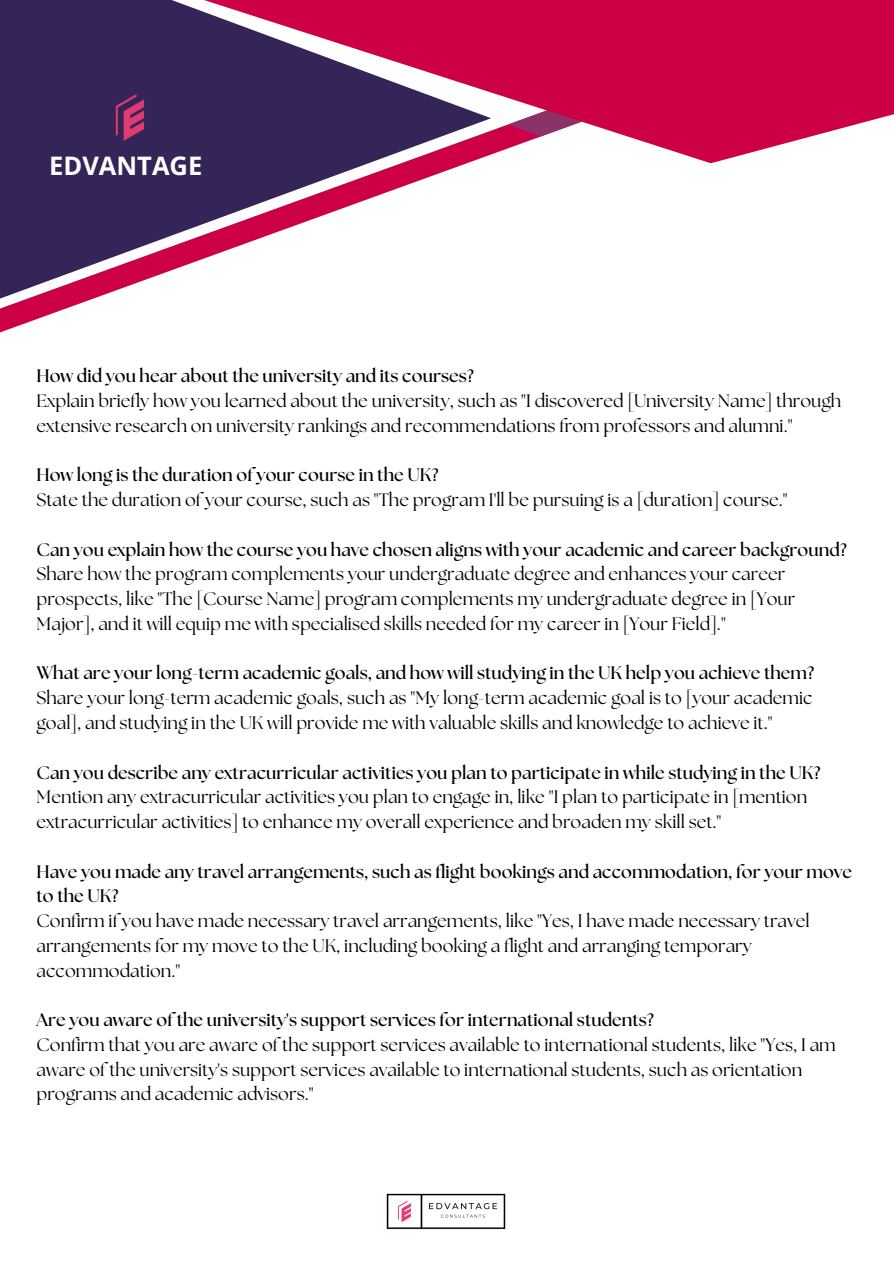
<style>
.page{position:relative;width:894px;height:1264px;background:#fff}
.page>*{position:absolute;margin:0;border:0;box-sizing:border-box;transform-origin:0 0}
.t1{font:700 25.5px "Open Sans";color:#fff}
.t2{font:18px/24.8px "The Seasons";color:#000}
.t3{font:700 18px/24.8px "The Seasons";color:#000}
</style>
<div class="page">
<svg style="left:0;top:163px;width:468px;height:162px"></svg>
<svg style="left:0;top:0;width:893px;height:163px;background:#962c62"></svg>
<svg style="left:508px;top:110px;width:73px;height:26px"></svg>
<img style="left:110px;top:84px;width:37px;height:67px">
<img style="left:387px;top:1193px;width:119px;height:37px">
<h1 class="t1" style="left:49px;top:148px;width:155px">EDVANTAGE</h1>
<p class="t3" style="left:36px;top:364px;width:439px">How did you hear about the university and its courses?</p>
<p class="t2" style="left:36px;top:389px;width:806px">Explain briefly how you learned about the university, such as "I discovered [University Name] through extensive research on university rankings and recommendations from professors and alumni."</p>
<p class="t3" style="left:36px;top:463px;width:403px">How long is the duration of your course in the UK?</p>
<p class="t2" style="left:36px;top:488px;width:752px">State the duration of your course, such as "The program I'll be pursuing is a [duration] course."</p>
<p class="t3" style="left:36px;top:538px;width:811px">Can you explain how the course you have chosen aligns with your academic and career background?</p>
<p class="t2" style="left:36px;top:563px;width:760px">Share how the program complements your undergraduate degree and enhances your career prospects, like "The [Course Name] program complements my undergraduate degree in [Your<br>Major], and it will equip me with specialised skills needed for my career in [Your Field]."</p>
<p class="t3" style="left:36px;top:661px;width:778px">What are your long-term academic goals, and how will studying in the UK help you achieve them?</p>
<p class="t2" style="left:36px;top:686px;width:777px">Share your long-term academic goals, such as "My long-term academic goal is to [your academic goal], and studying in the UK will provide me with valuable skills and knowledge to achieve it."</p>
<p class="t3" style="left:36px;top:760px;width:785px">Can you describe any extracurricular activities you plan to participate in while studying in the UK?</p>
<p class="t2" style="left:36px;top:785px;width:772px">Mention any extracurricular activities you plan to engage in, like "I plan to participate in [mention extracurricular activities] to enhance my overall experience and broaden my skill set."</p>
<p class="t3" style="left:36px;top:859px;width:816px">Have you made any travel arrangements, such as flight bookings and accommodation, for your move to the UK?</p>
<p class="t2" style="left:36px;top:909px;width:774px">Confirm if you have made necessary travel arrangements, like "Yes, I have made necessary travel arrangements for my move to the UK, including booking a flight and arranging temporary accommodation."</p>
<p class="t3" style="left:36px;top:1008px;width:618px">Are you aware of the university's support services for international students?</p>
<p class="t2" style="left:36px;top:1033px;width:800px">Confirm that you are aware of the support services available to international students, like "Yes, I am aware of the university's support services available to international students, such as orientation programs and academic advisors."</p>
</div>
